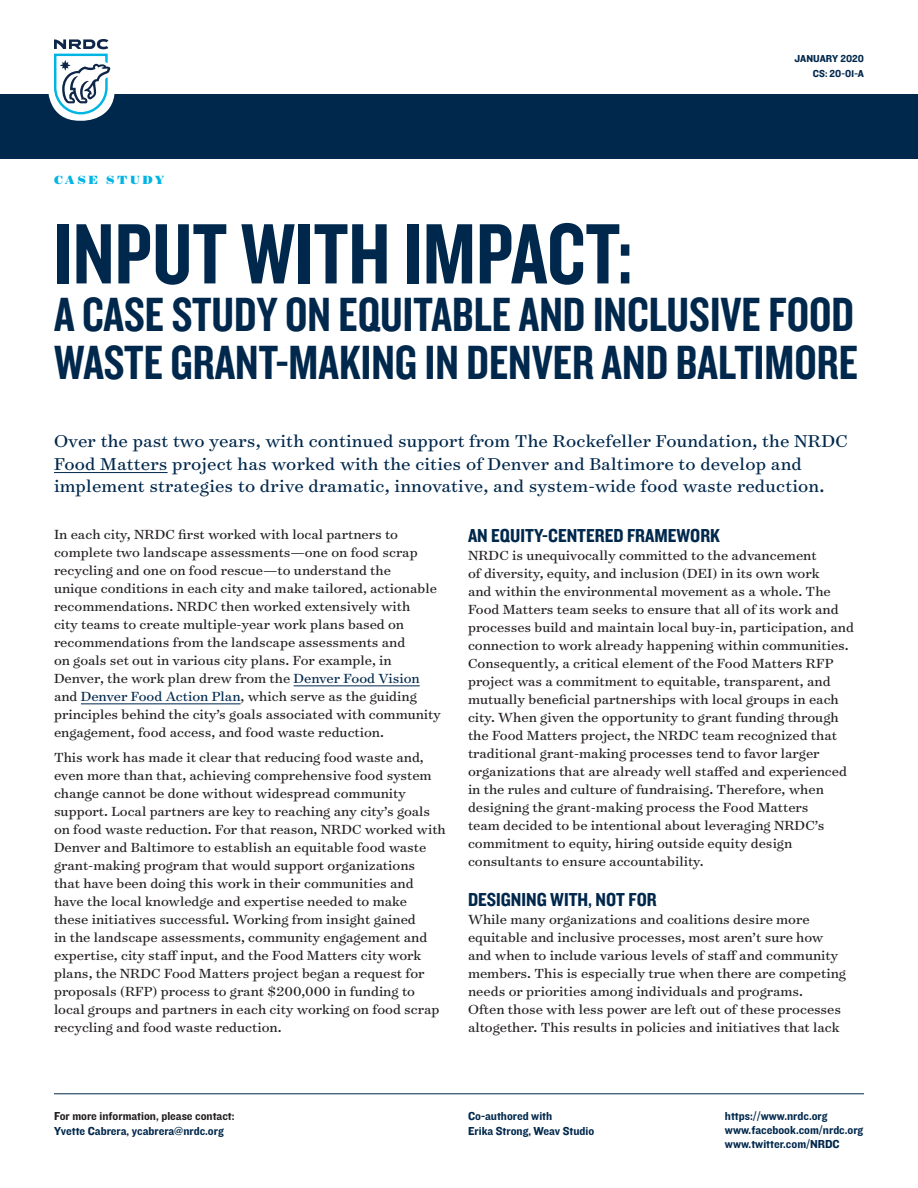
<style>
.page{position:relative;width:918px;height:1188px;background:#fff}
.page>*{position:absolute;margin:0;border:0;box-sizing:border-box;transform-origin:0 0}
.t1{font:88.8px "Knockout 49 Liteweight";color:#00284c}
.t2{font:49.8px/48px "Knockout 49 Liteweight";color:#00284c}
.t3{font:19.5px/22.5px "Surveyor Text";letter-spacing:.01em;color:#00284c}
.t4{font:19.5px "Knockout 50 Welterweight";color:#00284c}
.t5{font:15px/18px "Surveyor Text";color:#231f20}
.t6{font:900 13.5px "Surveyor Display";letter-spacing:.195em;color:#00b4e3}
.t7{font:12px/14.4px "Knockout 51 Middleweight";color:#00284c}
.t8{font:12px "Knockout 51 Middleweight";color:#231f20}
.t9{font:10.5px/15px "Knockout 51 Middleweight";color:#00284c;text-align:right}
.s1{color:#00284c}
</style>
<div class="page">
<div style="left:0;top:94px;width:918px;height:65px;background:#00284c"></div>
<div style="left:48px;top:26px;width:67px;height:95px;background:#fff;border-radius:31px"></div>
<svg style="left:54px;top:39px;width:56px;height:75px"></svg>
<hr style="left:54px;top:472px;width:114px;height:1px;background:#00284c">
<hr style="left:54px;top:1093px;width:810px;height:1px;background:#00284c">
<hr style="left:294px;top:685px;width:126px;height:1px;background:#00284c">
<hr style="left:81px;top:703px;width:160px;height:1px;background:#00284c">
<p class="t9" style="left:795px;top:51px;width:71px">JANUARY 2020<br>CS: 20-01-A</p>
<p class="t6" style="left:54px;top:171px;width:112px">CASE STUDY</p>
<h1 class="t1" style="left:54px;top:198px;width:580px">INPUT WITH IMPACT:</h1>
<h2 class="t2" style="left:54px;top:289px;width:805px">A CASE STUDY ON EQUITABLE AND INCLUSIVE FOOD<br>WASTE GRANT-MAKING IN DENVER AND BALTIMORE</h2>
<p class="t3" style="left:54px;top:429px;width:795px">Over the past two years, with continued support from The Rockefeller Foundation, the NRDC<br>Food Matters project has worked with the cities of Denver and Baltimore to develop and implement strategies to drive dramatic, innovative, and system-wide food waste reduction.</p>
<p class="t5" style="left:54px;top:525px;width:388px">In each city, NRDC first worked with local partners to complete two landscape assessments—one on food scrap recycling and one on food rescue—to understand the<br>unique conditions in each city and make tailored, actionable recommendations. NRDC then worked extensively with<br>city teams to create multiple-year work plans based on recommendations from the landscape assessments and<br>on goals set out in various city plans. For example, in Denver, the work plan drew from the <span class="s1">Denver Food Vision </span>and <span class="s1">Denver Food Action Plan</span>, which serve as the guiding principles behind the city’s goals associated with community engagement, food access, and food waste reduction.</p>
<p class="t5" style="left:54px;top:747px;width:393px">This work has made it clear that reducing food waste and, even more than that, achieving comprehensive food system change cannot be done without widespread community support. Local partners are key to reaching any city’s goals on food waste reduction. For that reason, NRDC worked with Denver and Baltimore to establish an equitable food waste grant-making program that would support organizations<br>that have been doing this work in their communities and have the local knowledge and expertise needed to make<br>these initiatives successful. Working from insight gained<br>in the landscape assessments, community engagement and expertise, city staff input, and the Food Matters city work plans, the NRDC Food Matters project began a request for proposals (RFP) process to grant $200,000 in funding to local groups and partners in each city working on food scrap recycling and food waste reduction.</p>
<h3 class="t4" style="left:468px;top:523px;width:254px">AN EQUITY-CENTERED FRAMEWORK</h3>
<p class="t5" style="left:468px;top:546px;width:387px">NRDC is unequivocally committed to the advancement<br>of diversity, equity, and inclusion (DEI) in its own work<br>and within the environmental movement as a whole. The Food Matters team seeks to ensure that all of its work and processes build and maintain local buy-in, participation, and connection to work already happening within communities.<br>Consequently, a critical element of the Food Matters RFP project was a commitment to equitable, transparent, and mutually beneficial partnerships with local groups in each city. When given the opportunity to grant funding through the Food Matters project, the NRDC team recognized that traditional grant-making processes tend to favor larger organizations that are already well staffed and experienced in the rules and culture of fundraising. Therefore, when designing the grant-making process the Food Matters<br>team decided to be intentional about leveraging NRDC’s commitment to equity, hiring outside equity design consultants to ensure accountability.</p>
<h3 class="t4" style="left:468px;top:887px;width:190px">DESIGNING WITH, NOT FOR</h3>
<p class="t5" style="left:468px;top:910px;width:380px">While many organizations and coalitions desire more equitable and inclusive processes, most aren’t sure how and when to include various levels of staff and community members. This is especially true when there are competing needs or priorities among individuals and programs.<br>Often those with less power are left out of these processes altogether. This results in policies and initiatives that lack</p>
<p class="t8" style="left:54px;top:1107px;width:182px">For more information, please contact:</p>
<p class="t7" style="left:54px;top:1123px;width:171px">Yvette Cabrera, ycabrera@nrdc.org</p>
<p class="t7" style="left:468px;top:1108px;width:128px;line-height:15px">Co-authored with<br>Erika Strong, Weav Studio</p>
<p class="t7" style="left:725px;top:1108px;width:140px">https://www.nrdc.org www.facebook.com/nrdc.org www.twitter.com/NRDC</p>
</div>
